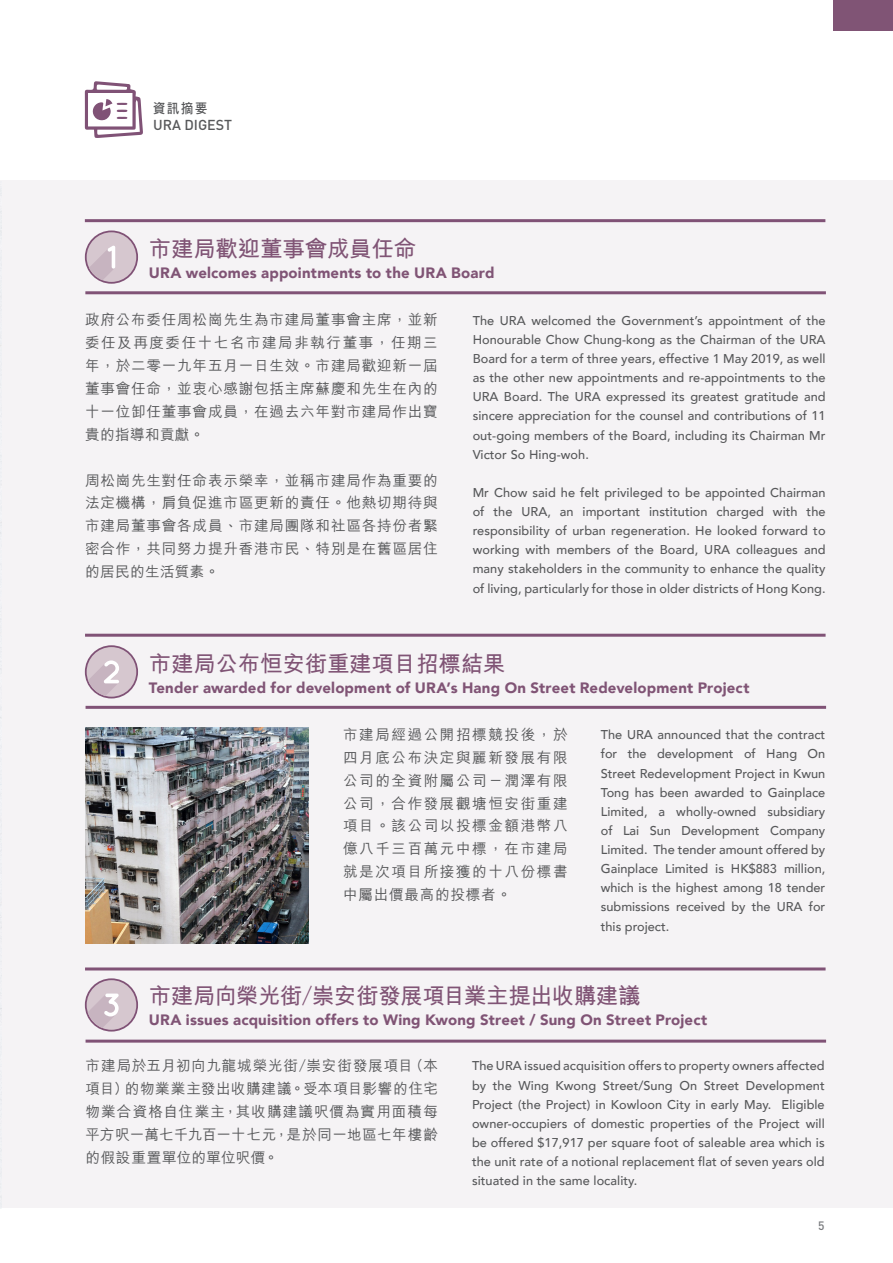
<style>
.page{position:relative;width:893px;height:1263px;background:#fff}
.page>*{position:absolute;margin:0;border:0;box-sizing:border-box;transform-origin:0 0}
.t1{font:700 22.5px "M Hei HK";letter-spacing:-.01em;color:#805475}
.t2{font:900 15px "Avenir";letter-spacing:.01em;color:#805475}
.t3{font:500 14.7px/22.8px "M Hei HK";letter-spacing:.05em;color:#57585a;text-align:justify}
.t4{font:500 14.25px "DIN Pro";color:#57585a}
.t5{font:13.5px "DF Hei HK W7";color:#57585a;scale:.9 1}
.t6{font:500 12.75px/19.2px "Avenir";letter-spacing:.005em;color:#57585a;text-align:justify}
.t7{font:500 12px "DIN Pro";color:#787a7d}
</style>
<div class="page">
<div style="left:0;top:180px;width:893px;height:1028px;background:#f5f3f5"></div>
<img style="left:0;top:189px;width:1px;height:1008px">
<hr style="left:85px;top:291px;width:741px;height:3px;background:#805276">
<hr style="left:85px;top:219px;width:740px;height:3px;background:#805276">
<svg style="left:85px;top:230px;width:53px;height:54px"></svg>
<svg style="left:85px;top:645px;width:53px;height:53px"></svg>
<svg style="left:85px;top:978px;width:53px;height:53px"></svg>
<hr style="left:86px;top:706px;width:740px;height:3px;background:#805276">
<hr style="left:85px;top:634px;width:741px;height:3px;background:#805276">
<hr style="left:86px;top:1039px;width:740px;height:3px;background:#805276">
<hr style="left:85px;top:967px;width:741px;height:3px;background:#805276">
<img style="left:85px;top:728px;width:224px;height:215px">
<div style="left:833px;top:0;width:60px;height:31px;background:#805475"></div>
<svg style="left:85px;top:81px;width:58px;height:57px"></svg>
<p class="t5" style="left:153px;top:101px;width:62px">資訊摘要</p>
<p class="t4" style="left:153px;top:115px;width:81px">URA DIGEST</p>
<p class="t1" style="left:149px;top:232px;width:269px">市建局歡迎董事會成員任命</p>
<p class="t2" style="left:149px;top:259px;width:347px">URA welcomes appointments to the URA Board</p>
<p class="t6" style="left:473px;top:310px;width:354px">The URA welcomed the Government’s appointment of the Honourable Chow Chung-kong as the Chairman of the URA Board for a term of three years, effective 1 May 2019, as well as the other new appointments and re-appointments to the URA Board. The URA expressed its greatest gratitude and sincere appreciation for the counsel and contributions of 11 out-going members of the Board, including its Chairman Mr Victor So Hing-woh.</p>
<p class="t6" style="left:473px;top:482px;width:354px">Mr Chow said he felt privileged to be appointed Chairman of the URA, an important institution charged with the responsibility of urban regeneration. He looked forward to working with members of the Board, URA colleagues and many stakeholders in the community to enhance the quality of living, particularly for those in older districts of Hong Kong.</p>
<p class="t3" style="left:85px;top:307px;width:354px">政府公布委任周松崗先生為市建局董事會主席，並新委任及再度委任十七名市建局非執行董事，任期三年，於二零一九年五月一日生效。市建局歡迎新一屆董事會任命，並衷心感謝包括主席蘇慶和先生在內的十一位卸任董事會成員，在過去六年對市建局作出寶貴的指導和貢獻。</p>
<p class="t3" style="left:85px;top:467px;width:354px">周松崗先生對任命表示榮幸，並稱市建局作為重要的法定機構，肩負促進市區更新的責任。他熱切期待與市建局董事會各成員、市建局團隊和社區各持份者緊密合作，共同努力提升香港市民、特別是在舊區居住的居民的生活質素。</p>
<p class="t1" style="left:149px;top:647px;width:358px">市建局公布恒安街重建項目招標結果</p>
<p class="t2" style="left:149px;top:675px;width:602px">Tender awarded for development of URA’s Hang On Street Redevelopment Project</p>
<p class="t3" style="left:343px;top:722px;width:226px">市建局經過公開招標競投後，於四月底公布決定與麗新發展有限公司的全資附屬公司－潤澤有限公司，合作發展觀塘恒安街重建項目。該公司以投標金額港幣八億八千三百萬元中標，在市建局就是次項目所接獲的十八份標書中屬出價最高的投標者。</p>
<p class="t6" style="left:601px;top:724px;width:226px">The URA announced that the contract for the development of Hang On Street Redevelopment Project in Kwun Tong has been awarded to Gainplace Limited, a wholly-owned subsidiary of Lai Sun Development Company Limited. The tender amount offered by Gainplace Limited is HK$883 million, which is the highest among 18 tender submissions received by the URA for this project.</p>
<p class="t1" style="left:149px;top:979px;width:493px">市建局向榮光街/崇安街發展項目業主提出收購建議</p>
<p class="t2" style="left:149px;top:1007px;width:560px">URA issues acquisition offers to Wing Kwong Street / Sung On Street Project</p>
<p class="t3" style="left:86px;top:1053px;width:354px">市建局於五月初向九龍城榮光街/崇安街發展項目（本項目）的物業業主發出收購建議。受本項目影響的住宅物業合資格自住業主，其收購建議呎價為實用面積每平方呎一萬七千九百一十七元，是於同一地區七年樓齡的假設重置單位的單位呎價。</p>
<p class="t6" style="left:472px;top:1056px;width:354px">The URA issued acquisition offers to property owners affected by the Wing Kwong Street/Sung On Street Development Project (the Project) in Kowloon City in early May. Eligible owner-occupiers of domestic properties of the Project will be offered $17,917 per square foot of saleable area which is the unit rate of a notional replacement flat of seven years old situated in the same locality.</p>
<p class="t7" style="left:818px;top:1218px;width:8px">5</p>
</div>
